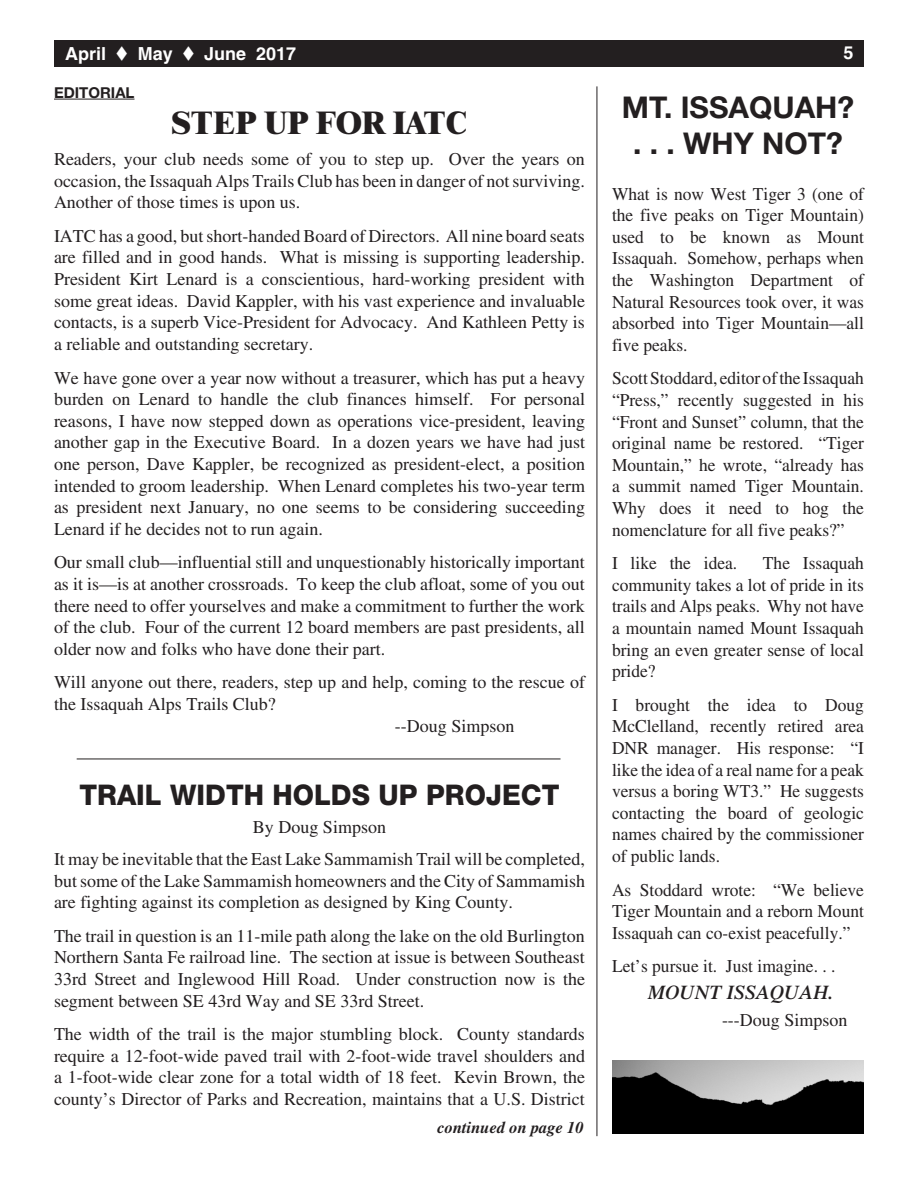
<style>
.page{position:relative;width:918px;height:1188px;background:#fff}
.page>*{position:absolute;margin:0;border:0;box-sizing:border-box;transform-origin:0 0}
.t1{font:800 31.5px "Times";color:#231f20}
.t2{font:700 30px/36px "Helvetica Neue";color:#231f20;text-align:center}
.t3{font:800 28.5px "Helvetica Neue";color:#231f20;scale:.96 1}
.t4{font:italic 600 19.5px "Times";color:#231f20}
.t5{font:18px/21.6px "Times";color:#231f20;text-align:justify}
.t6{font:700 18px "Helvetica";color:#fff}
.t7{font:italic 700 16.5px "Times";color:#231f20}
.t8{font:700 15px "Helvetica Neue";color:#231f20}
</style>
<div class="page">
<div style="left:54px;top:40px;width:810px;height:28px;background:#231f20"></div>
<hr style="left:597px;top:86px;width:1px;height:1050px;background:#231f20">
<hr style="left:54px;top:99px;width:81px;height:1px;background:#231f20">
<hr style="left:77px;top:759px;width:484px;height:1px;background:#231f20">
<img style="left:612px;top:1061px;width:252px;height:73px">
<p class="t6" style="left:65px;top:43px;width:232px">April ▼ May ▼ June 2017</p>
<p class="t6" style="left:843px;top:42px;width:12px">5</p>
<h2 class="t2" style="left:622px;top:89px;width:234px">MT. ISSAQUAH? . . . WHY NOT?</h2>
<p class="t5" style="left:612px;top:183px;width:254px">What is now West Tiger 3 (one of the five peaks on Tiger Mountain) used to be known as Mount Issaquah. Somehow, perhaps when the Washington Department of Natural Resources took over, it was absorbed into Tiger Mountain—all five peaks.</p>
<p class="t5" style="left:612px;top:367px;width:254px">Scott Stoddard, editor of the Issaquah “Press,” recently suggested in his “Front and Sunset” column, that the original name be restored. “Tiger Mountain,” he wrote, “already has a summit named Tiger Mountain.<br>Why does it need to hog the nomenclature for all five peaks?”</p>
<p class="t5" style="left:612px;top:552px;width:127px">I like the idea.</p>
<p class="t8" style="left:54px;top:83px;width:82px">EDITORIAL</p>
<h1 class="t1" style="left:172px;top:103px;width:297px">STEP UP FOR IATC</h1>
<p class="t5" style="left:54px;top:148px;width:532px">Readers, your club needs some of you to step up. Over the years on occasion, the Issaquah Alps Trails Club has been in danger of not surviving.<br>Another of those times is upon us.</p>
<p class="t5" style="left:54px;top:225px;width:533px">IATC has a good, but short-handed Board of Directors. All nine board seats are filled and in good hands. What is missing is supporting leadership.<br>President Kirt Lenard is a conscientious, hard-working president with some great ideas. David Kappler, with his vast experience and invaluable contacts, is a superb Vice-President for Advocacy. And Kathleen Petty is a reliable and outstanding secretary.</p>
<p class="t5" style="left:54px;top:367px;width:533px">We have gone over a year now without a treasurer, which has put a heavy burden on Lenard to handle the club finances himself. For personal reasons, I have now stepped down as operations vice-president, leaving another gap in the Executive Board. In a dozen years we have had just one person, Dave Kappler, be recognized as president-elect, a position intended to groom leadership. When Lenard completes his two-year term as president next January, no one seems to be considering succeeding Lenard if he decides not to run again.</p>
<p class="t5" style="left:54px;top:551px;width:532px">Our small club—influential still and unquestionably historically important as it is—is at another crossroads. To keep the club afloat, some of you out there need to offer yourselves and make a commitment to further the work of the club. Four of the current 12 board members are past presidents, all older now and folks who have done their part.</p>
<p class="t5" style="left:54px;top:671px;width:533px">Will anyone out there, readers, step up and help, coming to the rescue of</p>
<p class="t5" style="left:54px;top:693px;width:223px">the Issaquah Alps Trails Club?</p>
<p class="t5" style="left:395px;top:715px;width:121px">--Doug Simpson</p>
<p class="t5" style="left:612px;top:552px;width:254px;text-indent:151px">The Issaquah community takes a lot of pride in its trails and Alps peaks. Why not have a mountain named Mount Issaquah bring an even greater sense of local pride?</p>
<p class="t5" style="left:612px;top:694px;width:254px">I brought the idea to Doug McClelland, recently retired area DNR manager. His response: “I like the idea of a real name for a peak versus a boring WT3.” He suggests contacting the board of geologic names chaired by the commissioner of public lands.</p>
<p class="t5" style="left:612px;top:879px;width:254px">As Stoddard wrote: “We believe Tiger Mountain and a reborn Mount Issaquah can co-exist peacefully.”</p>
<p class="t5" style="left:612px;top:955px;width:225px">Let’s pursue it. Just imagine. . .</p>
<p class="t4" style="left:648px;top:981px;width:187px">MOUNT ISSAQUAH.</p>
<p class="t5" style="left:722px;top:1009px;width:127px">---Doug Simpson</p>
<h3 class="t3" style="left:80px;top:778px;width:501px">TRAIL WIDTH HOLDS UP PROJECT</h3>
<p class="t5" style="left:54px;top:812px;width:532px;line-height:31.5px;text-align:center">By Doug Simpson<br>It may be inevitable that the East Lake Sammamish Trail will be completed,</p>
<p class="t5" style="left:54px;top:870px;width:533px">but some of the Lake Sammamish homeowners and the City of Sammamish are fighting against its completion as designed by King County.</p>
<p class="t5" style="left:54px;top:925px;width:533px">The trail in question is an 11-mile path along the lake on the old Burlington Northern Santa Fe railroad line. The section at issue is between Southeast 33rd Street and Inglewood Hill Road. Under construction now is the segment between SE 43rd Way and SE 33rd Street.</p>
<p class="t5" style="left:54px;top:1023px;width:533px">The width of the trail is the major stumbling block. County standards require a 12-foot-wide paved trail with 2-foot-wide travel shoulders and a 1-foot-wide clear zone for a total width of 18 feet. Kevin Brown, the county’s Director of Parks and Recreation, maintains that a U.S. District</p>
<p class="t7" style="left:438px;top:1118px;width:148px">continued on page 10</p>
</div>
